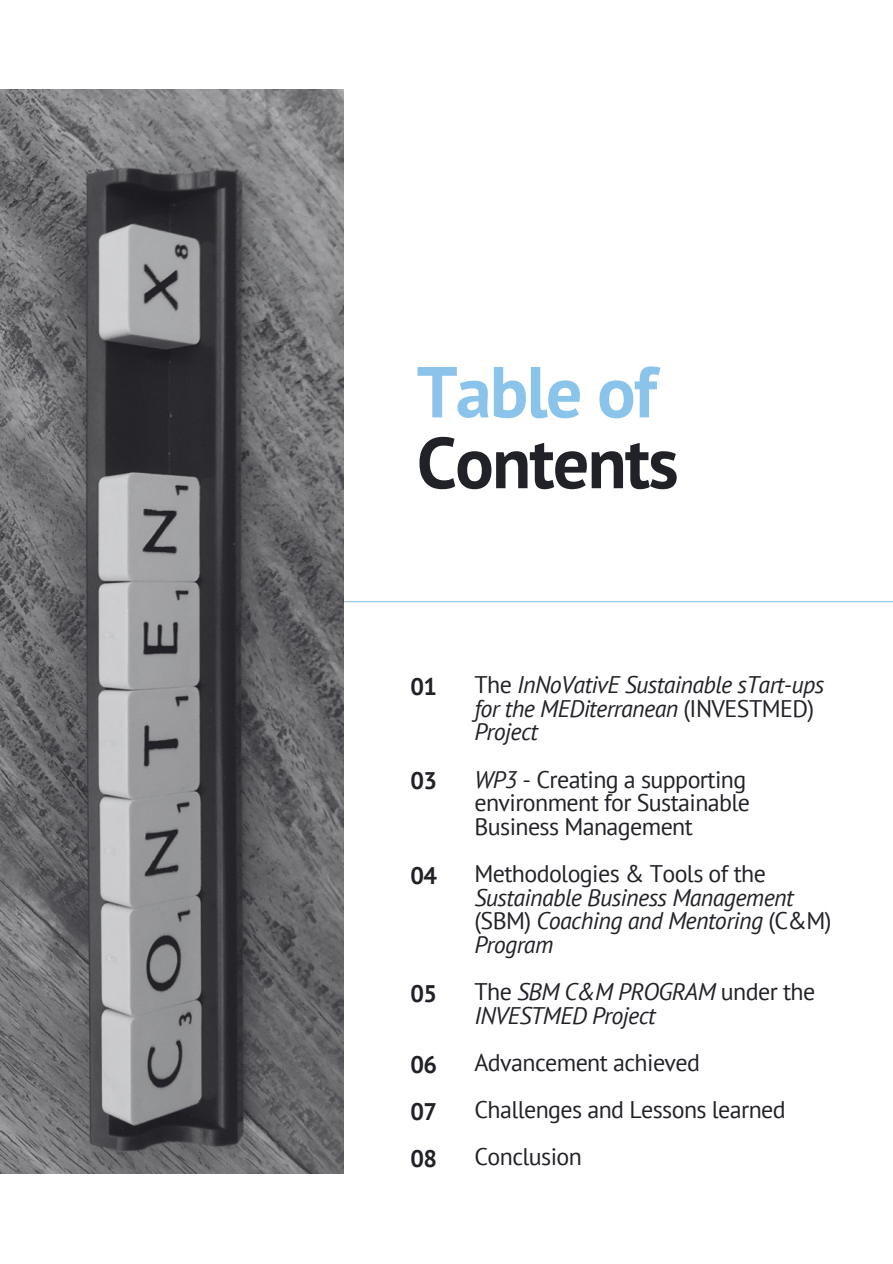
<style>
.page{position:relative;width:893px;height:1264px;background:#fff}
.page>*{position:absolute;margin:0;border:0;box-sizing:border-box;transform-origin:0 0}
.t1{font:700 72px/70.8px "PT Sans";letter-spacing:-.025em;color:#212227}
.t2{font:italic 24px/23.5px "PT Sans";letter-spacing:-.025em;color:#212227}
.t3{font:24px/23.5px "PT Sans";letter-spacing:-.025em;color:#212227}
.t4{font:700 24px "PT Sans";letter-spacing:-.025em;color:#212227}
.s1{color:#8bc4ea}
.s2{font-style:normal}
.s3{font-style:italic}
</style>
<div class="page">
<hr style="left:89px;top:601px;width:803px;height:1px;background:#8bc4ea">
<img style="left:0;top:89px;width:344px;height:1084px">
<p class="t1" style="left:416px;top:355px;width:263px"><span class="s1">Table of<br></span>Contents</p>
<p class="t4" style="left:410px;top:670px;width:28px">01</p>
<p class="t4" style="left:410px;top:764px;width:28px">03</p>
<p class="t4" style="left:410px;top:859px;width:28px">04</p>
<p class="t4" style="left:410px;top:977px;width:28px">05</p>
<p class="t4" style="left:410px;top:1048px;width:28px">06</p>
<p class="t4" style="left:410px;top:1095px;width:28px">07</p>
<p class="t4" style="left:410px;top:1142px;width:28px">08</p>
<p class="t2" style="left:474px;top:672px;width:351px"><span class="s2">The</span> InNoVativE Sustainable sTart-ups for the MEDiterranean <span class="s2">(INVESTMED)<br></span>Project</p>
<p class="t3" style="left:474px;top:767px;width:277px"><span class="s3">WP3</span> - Creating a supporting environment for Sustainable<br>Business Management</p>
<p class="t2" style="left:474px;top:861px;width:358px"><span class="s2">Methodologies &amp; Tools of the<br></span>Sustainable Business Management <span class="s2">(SBM)</span> Coaching and Mentoring <span class="s2">(C&amp;M)<br></span>Program</p>
<p class="t2" style="left:474px;top:979px;width:342px"><span class="s2">The</span> SBM C&amp;M PROGRAM <span class="s2">under the<br></span>INVESTMED Project</p>
<p class="t3" style="left:474px;top:1050px;width:227px">Advancement achieved</p>
<p class="t3" style="left:474px;top:1097px;width:313px">Challenges and Lessons learned</p>
<p class="t3" style="left:474px;top:1144px;width:109px">Conclusion</p>
</div>
